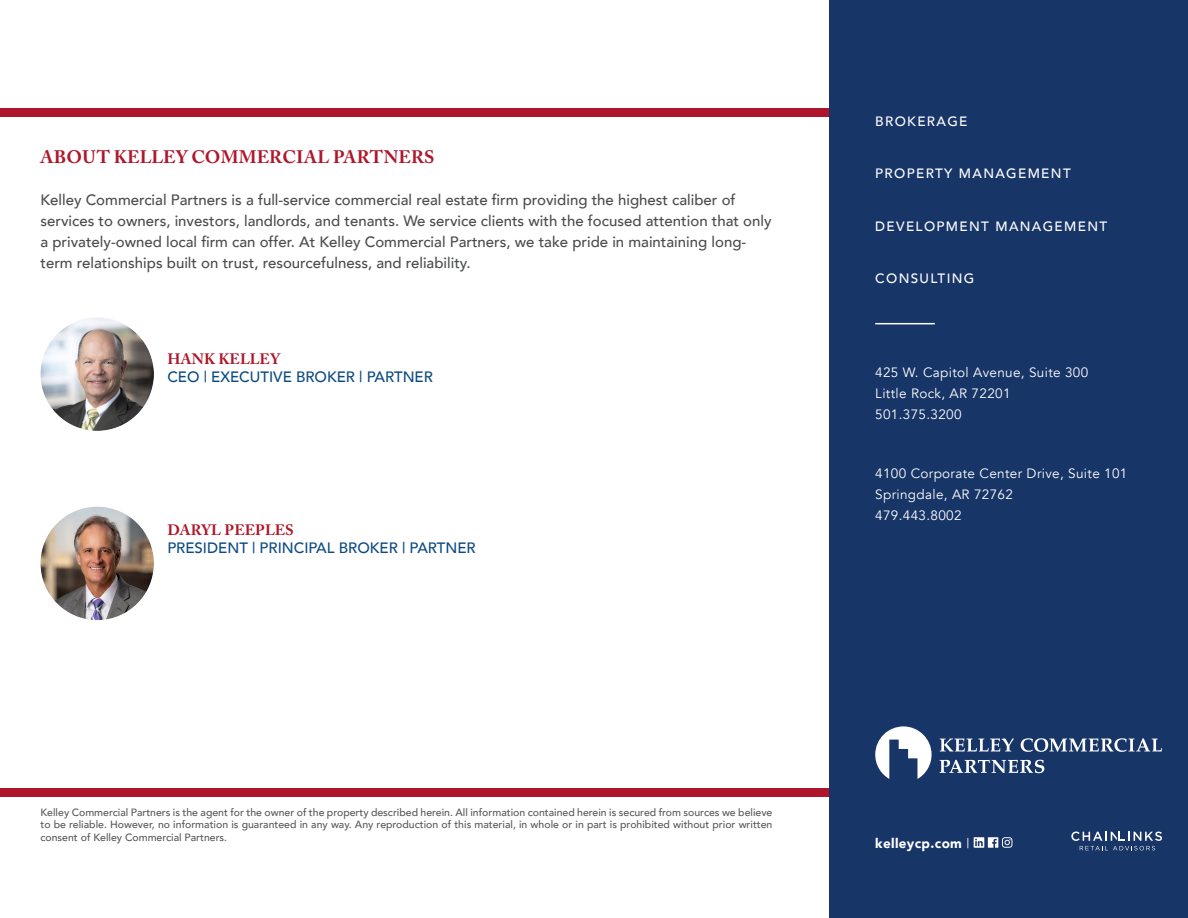
<style>
.page{position:relative;width:1188px;height:918px;background:#fff}
.page>*{position:absolute;margin:0;border:0;box-sizing:border-box;transform-origin:0 0}
.t1{font:700 18px "Adobe Caslon Pro";letter-spacing:.015em;color:#ae172b}
.t2{font:500 15px/21px "Avenir";color:#4b4c4d}
.t3{font:500 15px "Avenir";color:#0d4a82}
.t4{font:700 15px "Adobe Caslon Pro";letter-spacing:.005em;color:#ae172b}
.t5{font:13.5px/21px "Avenir";letter-spacing:.025em;color:#fff}
.t6{font:500 13.5px "Avenir";letter-spacing:.1em;color:#fff}
.t7{font:900 13.5px "Avenir";letter-spacing:.025em;color:#fff}
.t8{font:500 10.5px/12.6px "Avenir";color:#57585a;text-align:justify}
.s1{font-weight:400}
</style>
<div class="page">
<div style="left:0;top:788px;width:1188px;height:8px;background:#ae172b"></div>
<div style="left:0;top:108px;width:1188px;height:9px;background:#ae172b"></div>
<div style="left:830px;top:0;width:358px;height:918px;background:#183567"></div>
<svg style="left:1071px;top:832px;width:91px;height:18px"></svg>
<svg style="left:974px;top:837px;width:38px;height:11px"></svg>
<hr style="left:875px;top:323px;width:60px;height:1px;background:#fff">
<svg style="left:875px;top:726px;width:57px;height:53px"></svg>
<svg style="left:940px;top:738px;width:74px;height:14px"></svg>
<svg style="left:1021px;top:738px;width:141px;height:14px"></svg>
<svg style="left:940px;top:760px;width:104px;height:13px"></svg>
<img style="left:40px;top:318px;width:114px;height:113px;border-radius:57px">
<img style="left:40px;top:507px;width:114px;height:113px;border-radius:57px">
<p class="t1" style="left:41px;top:146px;width:396px">ABOUT KELLEY COMMERCIAL PARTNERS</p>
<p class="t2" style="left:40px;top:189px;width:733px">Kelley Commercial Partners is a full-service commercial real estate firm providing the highest caliber of services to owners, investors, landlords, and tenants. We service clients with the focused attention that only a privately-owned local firm can offer. At Kelley Commercial Partners, we take pride in maintaining long&shy;term relationships built on trust, resourcefulness, and reliability.</p>
<p class="t4" style="left:168px;top:350px;width:114px">HANK KELLEY</p>
<p class="t3" style="left:167px;top:364px;width:267px">CEO | EXECUTIVE BROKER | PARTNER</p>
<p class="t4" style="left:168px;top:521px;width:128px">DARYL PEEPLES</p>
<p class="t3" style="left:167px;top:535px;width:310px">PRESIDENT | PRINCIPAL BROKER | PARTNER</p>
<p class="t8" style="left:40px;top:805px;width:734px">Kelley Commercial Partners is the agent for the owner of the property described herein. All information contained herein is secured from sources we believe to be reliable. However, no information is guaranteed in any way. Any reproduction of this material, in whole or in part is prohibited without prior written consent of Kelley Commercial Partners.</p>
<p class="t6" style="left:875px;top:109px;width:94px">BROKERAGE</p>
<p class="t6" style="left:875px;top:162px;width:197px">PROPERTY MANAGEMENT</p>
<p class="t6" style="left:875px;top:214px;width:234px">DEVELOPMENT MANAGEMENT</p>
<p class="t6" style="left:875px;top:267px;width:101px">CONSULTING</p>
<p class="t5" style="left:875px;top:363px;width:215px">425 W. Capitol Avenue, Suite 300<br>Little Rock, AR 72201<br>501.375.3200</p>
<p class="t5" style="left:875px;top:463px;width:254px">4100 Corporate Center Drive, Suite 101<br>Springdale, AR 72762<br>479.443.8002</p>
<p class="t7" style="left:875px;top:831px;width:96px">kelleycp.com <span class="s1">|</span></p>
</div>
